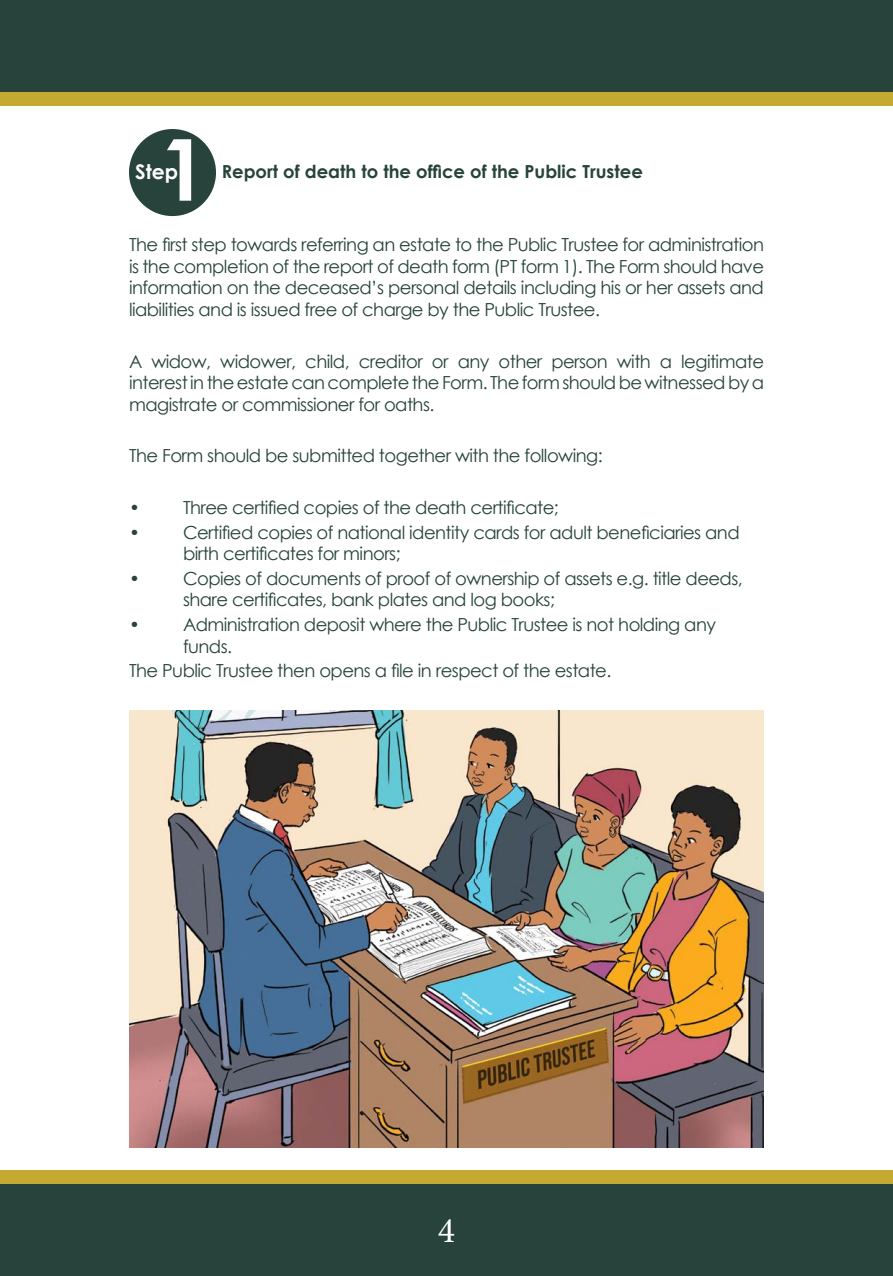
<style>
.page{position:relative;width:893px;height:1276px;background:#fff}
.page>*{position:absolute;margin:0;border:0;box-sizing:border-box;transform-origin:0 0}
.t1{font:700 85.5px "Century Gothic";color:#fff}
.t2{font:36px "Minion Pro";color:#fff}
.t3{font:700 20.4px "Century Gothic";color:#fff}
.t4{font:18px/21.6px "Century Gothic";letter-spacing:-.03em;color:#27433c}
.t5{font:700 18px "Century Gothic";color:#27433c}
</style>
<div class="page">
<div style="left:0;top:1181px;width:893px;height:95px;background:#27433c"></div>
<div style="left:0;top:1170px;width:893px;height:14px;background:#c5aa31"></div>
<div style="left:0;top:0;width:893px;height:94px;background:#27433c"></div>
<div style="left:0;top:92px;width:893px;height:14px;background:#c5aa31"></div>
<div style="left:129px;top:129px;width:87px;height:87px;background:#27433c;border-radius:50%"></div>
<img style="left:129px;top:711px;width:634px;height:436px">
<h1 class="t1" style="left:160px;top:105px;width:49px">1</h1>
<p class="t3" style="left:135px;top:156px;width:44px">Step</p>
<p class="t5" style="left:222px;top:158px;width:423px">Report of death to the office of the Public Trustee</p>
<p class="t4" style="left:129px;top:233px;width:636px;text-align:justify">The first step towards referring an estate to the Public Trustee for administration is the completion of the report of death form (PT form 1). The Form should have information on the deceased’s personal details including his or her assets and liabilities and is issued free of charge by the Public Trustee.</p>
<p class="t4" style="left:129px;top:350px;width:637px;text-align:justify">A widow, widower, child, creditor or any other person with a legitimate interest in the estate can complete the Form. The form should be witnessed by a magistrate or commissioner for oaths.</p>
<p class="t4" style="left:129px;top:445px;width:475px">The Form should be submitted together with the following:</p>
<p class="t4" style="left:129px;top:496px;width:431px">• Three certified copies of the death certificate;</p>
<p class="t4" style="left:183px;top:521px;width:558px;text-indent:-54px">• Certified copies of national identity cards for adult beneficiaries and birth certificates for minors;</p>
<p class="t4" style="left:183px;top:567px;width:561px;text-indent:-54px">• Copies of documents of proof of ownership of assets e.g. title deeds, share certificates, bank plates and log books;</p>
<p class="t4" style="left:183px;top:613px;width:535px;text-indent:-54px">• Administration deposit where the Public Trustee is not holding any funds.</p>
<p class="t4" style="left:129px;top:659px;width:484px">The Public Trustee then opens a file in respect of the estate.</p>
<h2 class="t2" style="left:438px;top:1206px;width:19px">4</h2>
</div>
